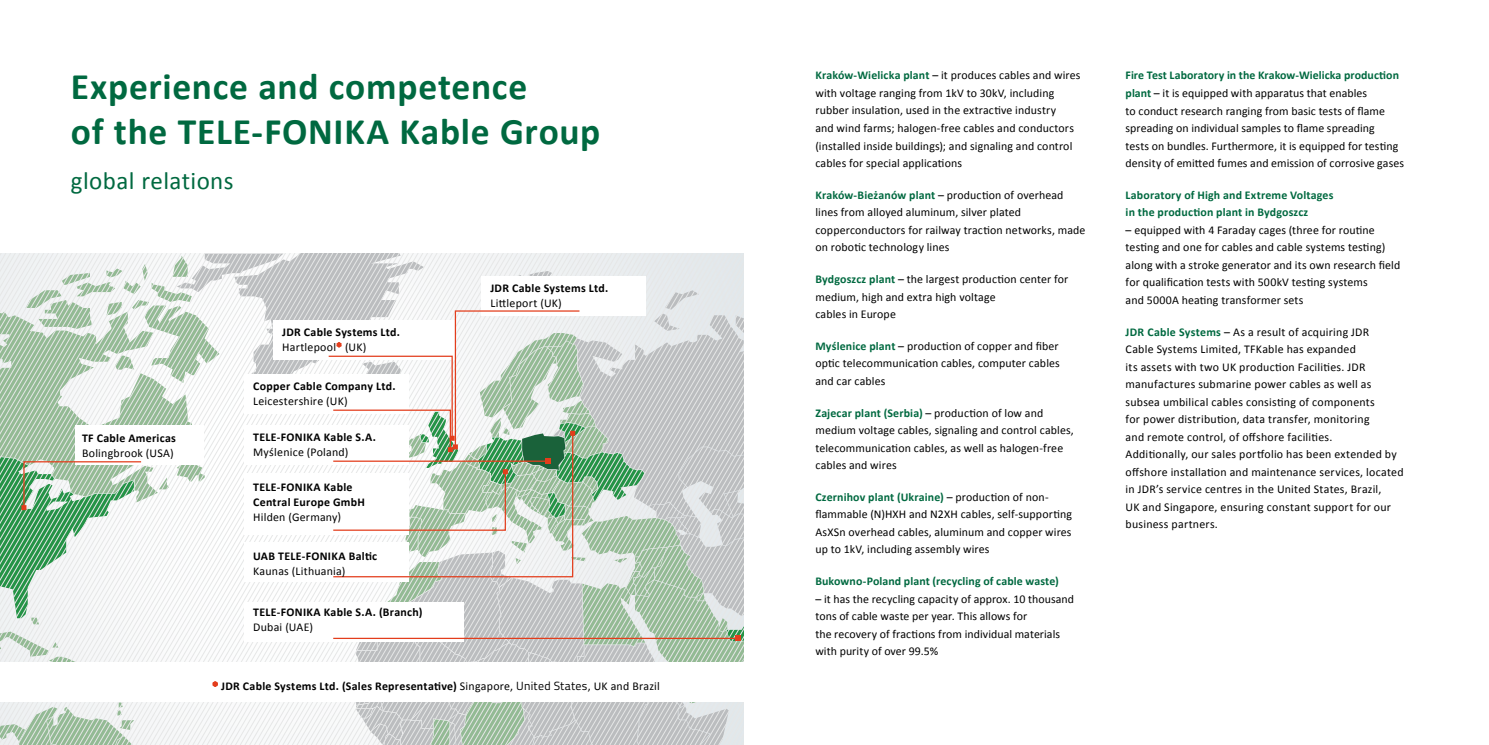
<style>
.page{position:relative;width:1489px;height:745px;background:#fff}
.page>*{position:absolute;margin:0;border:0;box-sizing:border-box;transform-origin:0 0}
.t1{font:700 37.5px/45px "Calibri";letter-spacing:.02em;color:#006940}
.t2{font:25px "Calibri";letter-spacing:.015em;color:#006940}
.t3{font:11.88px/17.5px "Calibri";letter-spacing:.01em;color:#000}
.t4{font:700 11.88px/15px "Calibri";letter-spacing:.025em;color:#000}
.t5{font:700 11.88px/17.5px "Calibri";letter-spacing:.01em;color:#006940}
.s1{font-weight:400}
.s2{font-family:"Titillium";font-weight:400}
.s3{font-weight:700;color:#006940}
</style>
<div class="page">
<svg style="left:0;top:253px;width:744px;height:491px"></svg>
<h1 class="t1" style="left:71px;top:64px;width:531px">Experience and competence<br>of the TELE-FONIKA Kable Group</h1>
<h2 class="t2" style="left:71px;top:165px;width:164px">global relations</h2>
<p class="t4" style="left:82px;top:430px;width:95px">TF Cable Americas</p>
<p class="t3" style="left:82px;top:444px;width:93px">Bolingbrook (USA)</p>
<p class="t4" style="left:282px;top:324px;width:119px">JDR Cable Systems Ltd.</p>
<p class="t3" style="left:282px;top:338px;width:86px">Hartlepool (UK)</p>
<p class="t4" style="left:253px;top:378px;width:144px">Copper Cable Company Ltd.</p>
<p class="t3" style="left:253px;top:392px;width:96px">Leicestershire (UK)</p>
<p class="t4" style="left:253px;top:429px;width:124px">TELE-FONIKA Kable S.A.</p>
<p class="t3" style="left:253px;top:443px;width:97px">Myślenice (Poland)</p>
<p class="t4" style="left:253px;top:479px;width:113px">TELE-FONIKA Kable<br>Central Europe GmbH<br><span class="s1">Hilden (Germany</span><span class="s2">)</span></p>
<p class="t4" style="left:253px;top:547px;width:126px">UAB TELE-FONIKA Baltic</p>
<p class="t3" style="left:253px;top:561px;width:94px">Kaunas (Lithuania)</p>
<p class="t4" style="left:253px;top:604px;width:171px">TELE-FONIKA Kable S.A. (Branch)</p>
<p class="t3" style="left:253px;top:618px;width:61px">Dubai (UAE)</p>
<p class="t4" style="left:490px;top:280px;width:119px">JDR Cable Systems Ltd.</p>
<p class="t3" style="left:490px;top:294px;width:73px">Littleport (UK)</p>
<p class="t4" style="left:221px;top:678px;width:440px">JDR Cable Systems Ltd. (Sales Representative) <span class="s1">Singapore,</span> <span class="s2">United States</span><span class="s1">, UK and Brazil</span></p>
<p class="t3" style="left:815px;top:67px;width:266px"><span class="s3">Kraków‑Wielicka plant</span> – it produces cables and wires with voltage ranging from 1kV to 30kV, including rubber insulation, used in the extractive industry<br>and wind farms; halogen-free cables and conductors (installed inside buildings); and signaling and control cables for special applications</p>
<p class="t3" style="left:815px;top:186px;width:271px"><span class="s3">Kraków‑Bieżanów plant</span> – production of overhead lines from alloyed aluminum, silver plated copperconductors for railway traction networks, made on robotic technology lines</p>
<p class="t3" style="left:815px;top:270px;width:254px"><span class="s3">Bydgoszcz plant</span> – the largest production center for medium, high and extra high voltage<br>cables in Europe</p>
<p class="t3" style="left:815px;top:337px;width:246px;text-align:justify"><span class="s3">Myślenice plant</span> – production of copper and fiber optic telecommunication cables, computer cables and car cables</p>
<p class="t3" style="left:815px;top:403px;width:260px"><span class="s3">Zajecar plant (Serbia)</span> – production of low and medium voltage cables, signaling and control cables, telecommunication cables, as well as halogen-free cables and wires</p>
<p class="t3" style="left:815px;top:488px;width:258px"><span class="s3">Czernihov plant (Ukraine)</span> – production of non&shy;flammable (N)HXH and N2XH cables, self-supporting AsXSn overhead cables, aluminum and copper wires up to 1kV, including assembly wires</p>
<p class="t5" style="left:815px;top:572px;width:245px">Bukowno-Poland plant (recycling of cable waste)</p>
<p class="t3" style="left:815px;top:589px;width:260px">– it has the recycling capacity of approx. 10 thousand tons of cable waste per year. This allows for<br>the recovery of fractions from individual materials with purity of over 99.5%</p>
<p class="t3" style="left:1125px;top:67px;width:280px"><span class="s3">Fire Test Laboratory in the Krakow-Wielicka production plant</span> – it is equipped with apparatus that enables<br>to conduct research ranging from basic tests of flame spreading on individual samples to flame spreading<br>tests on bundles. Furthermore, it is equipped for testing density of emitted fumes and emission of corrosive gases</p>
<p class="t5" style="left:1125px;top:186px;width:209px">Laboratory of High and Extreme Voltages in the production plant in Bydgoszcz</p>
<p class="t3" style="left:1125px;top:221px;width:276px">– equipped with 4 Faraday cages (three for routine testing and one for cables and cable systems testing) along with a stroke generator and its own research field for qualification tests with 500kV testing systems<br>and 5000A heating transformer sets</p>
<p class="t3" style="left:1125px;top:323px;width:279px"><span class="s3">JDR Cable Systems</span> – As a result of acquiring JDR<br>Cable Systems Limited, TFKable has expanded<br>its assets with two UK production Facilities. JDR manufactures submarine power cables as well as subsea umbilical cables consisting of components<br>for power distribution, data transfer, monitoring<br>and remote control, of offshore facilities.<br>Additionally, our sales portfolio has been extended by offshore installation and maintenance services, located in JDR’s service centres in the United States, Brazil,<br>UK and Singapore, ensuring constant support for our business partners.</p>
</div>
